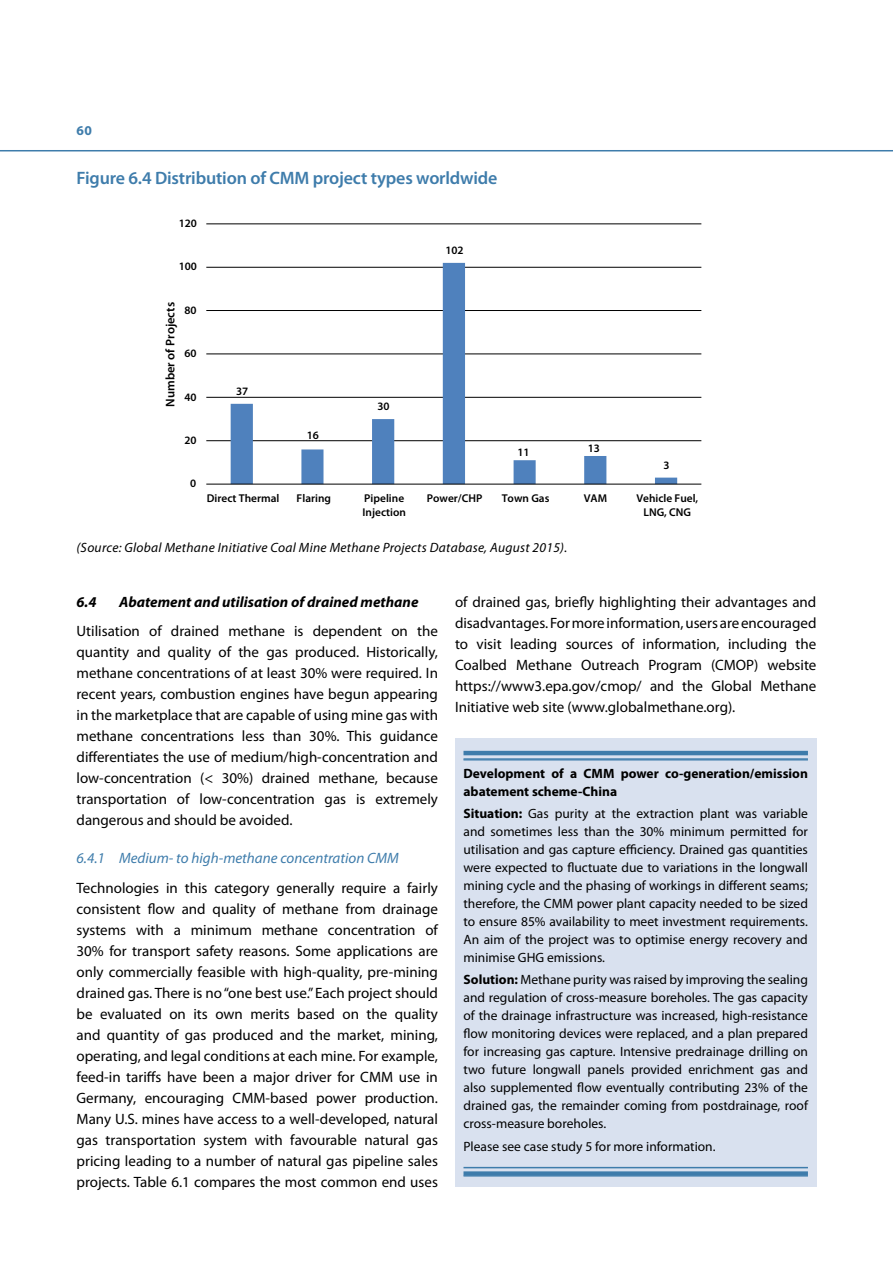
<style>
.page{position:relative;width:893px;height:1263px;background:#fff}
.page>*{position:absolute;margin:0;border:0;box-sizing:border-box;transform-origin:0 0}
.t1{font:600 18px "Myriad Pro";letter-spacing:-.01em;color:#3e7cab}
.t2{font:15px/21px "Myriad Pro";color:#000;text-align:justify}
.t3{font:italic 700 15px "Myriad Pro";color:#000}
.t4{font:italic 15px "Myriad Pro";color:#3e7cab}
.t5{font:13.5px/18px "Myriad Pro";color:#000;text-align:justify}
.t6{font:italic 13.5px "Myriad Pro";letter-spacing:.02em;color:#000}
.t7{font:700 13.5px/18px "Myriad Pro";color:#000}
.t8{font:700 13.5px "Myriad Pro";color:#3e7cab}
.t9{font:600 12.6px "Myriad Pro";color:#000}
.t10{font:600 11.4px/14px "Myriad Pro";color:#000}
.s1{font-weight:700}
</style>
<div class="page">
<hr style="left:0;top:150px;width:893px;height:1px;background:#3e7cab">
<hr style="left:206px;top:440px;width:495px;height:1px;background:#000">
<hr style="left:206px;top:397px;width:495px;height:1px;background:#000">
<hr style="left:206px;top:354px;width:495px;height:1px;background:#000">
<hr style="left:206px;top:310px;width:495px;height:1px;background:#000">
<hr style="left:206px;top:267px;width:495px;height:1px;background:#000">
<hr style="left:206px;top:224px;width:495px;height:1px;background:#000">
<svg style="left:231px;top:263px;width:446px;height:221px"></svg>
<hr style="left:206px;top:484px;width:495px;height:1px;background:#000">
<div style="left:455px;top:738px;width:361px;height:448px;background:#d9e1ef"></div>
<hr style="left:463px;top:751px;width:345px;height:4px;background:#3e7cab">
<hr style="left:463px;top:758px;width:345px;height:2px;background:#3e7cab">
<hr style="left:463px;top:760px;width:345px;height:1px;background:#3e7cab">
<hr style="left:463px;top:1167px;width:345px;height:1px;background:#3e7cab">
<div style="left:463px;top:1171px;width:345px;height:5px;background:#3e7cab"></div>
<hr style="left:463px;top:1176px;width:345px;height:1px;background:#3e7cab">
<p class="t8" style="left:77px;top:122px;width:17px">60</p>
<p class="t1" style="left:77px;top:166px;width:422px">Figure 6.4 Distribution of CMM project types worldwide</p>
<p class="t10" style="left:179px;top:216px;width:20px">120</p>
<p class="t10" style="left:179px;top:259px;width:20px">100</p>
<p class="t10" style="left:445px;top:243px;width:20px">102</p>
<p class="t9" style="left:162px;top:407px;width:106px;rotate:-90deg">Number of Projects</p>
<p class="t10" style="left:184px;top:303px;width:14px">80</p>
<p class="t10" style="left:184px;top:346px;width:14px">60</p>
<p class="t10" style="left:184px;top:390px;width:14px">40</p>
<p class="t10" style="left:184px;top:433px;width:14px">20</p>
<p class="t10" style="left:190px;top:476px;width:8px">0</p>
<p class="t10" style="left:236px;top:384px;width:14px">37</p>
<p class="t10" style="left:307px;top:428px;width:14px">16</p>
<p class="t10" style="left:378px;top:399px;width:14px">30</p>
<p class="t10" style="left:517px;top:445px;width:14px">11</p>
<p class="t10" style="left:588px;top:440px;width:14px">13</p>
<p class="t10" style="left:663px;top:458px;width:8px">3</p>
<p class="t10" style="left:207px;top:491px;width:74px">Direct Thermal</p>
<p class="t10" style="left:297px;top:491px;width:36px">Flaring</p>
<p class="t10" style="left:363px;top:491px;width:45px">Pipeline<br>Injection</p>
<p class="t10" style="left:427px;top:491px;width:57px">Power/CHP</p>
<p class="t10" style="left:502px;top:491px;width:49px">Town Gas</p>
<p class="t10" style="left:584px;top:491px;width:25px">VAM</p>
<p class="t10" style="left:636px;top:491px;width:63px;text-align:center">Vehicle Fuel,<br>LNG, CNG</p>
<p class="t6" style="left:77px;top:539px;width:492px">(Source: Global Methane Initiative Coal Mine Methane Projects Database, August 2015).</p>
<p class="t3" style="left:77px;top:592px;width:22px">6.4</p>
<p class="t3" style="left:119px;top:592px;width:301px">Abatement and utilisation of drained methane</p>
<p class="t2" style="left:77px;top:620px;width:363px">Utilisation of drained methane is dependent on the quantity and quality of the gas produced. Historically, methane concentrations of at least 30% were required. In recent years, combustion engines have begun appearing in the marketplace that are capable of using mine gas with methane concentrations less than 30%. This guidance differentiates the use of medium/high-concentration and low-concentration (&lt; 30%) drained methane, because transportation of low-concentration gas is extremely dangerous and should be avoided.</p>
<p class="t4" style="left:77px;top:849px;width:324px">6.4.1 Medium- to high-methane concentration CMM</p>
<p class="t2" style="left:77px;top:877px;width:363px">Technologies in this category generally require a fairly consistent flow and quality of methane from drainage systems with a minimum methane concentration of 30% for transport safety reasons. Some applications are only commercially feasible with high-quality, pre-mining drained gas. There is no “one best use.” Each project should be evaluated on its own merits based on the quality and quantity of gas produced and the market, mining, operating, and legal conditions at each mine. For example, feed-in tariffs have been a major driver for CMM use in Germany, encouraging CMM-based power production.<br>Many U.S. mines have access to a well-developed, natural gas transportation system with favourable natural gas pricing leading to a number of natural gas pipeline sales projects. Table 6.1 compares the most common end uses</p>
<p class="t2" style="left:455px;top:591px;width:363px">of drained gas, briefly highlighting their advantages and disadvantages. For more information, users are encouraged to visit leading sources of information, including the Coalbed Methane Outreach Program (CMOP) website https://www3.epa.gov/cmop/ and the Global Methane Initiative web site (www.globalmethane.org).</p>
<p class="t7" style="left:463px;top:764px;width:346px">Development of a CMM power co-generation/emission abatement scheme-China</p>
<p class="t5" style="left:463px;top:804px;width:346px"><span class="s1">Situation:</span> Gas purity at the extraction plant was variable and sometimes less than the 30% minimum permitted for utilisation and gas capture efficiency. Drained gas quantities were expected to fluctuate due to variations in the longwall mining cycle and the phasing of workings in different seams; therefore, the CMM power plant capacity needed to be sized to ensure 85% availability to meet investment requirements.<br>An aim of the project was to optimise energy recovery and minimise GHG emissions.</p>
<p class="t5" style="left:463px;top:970px;width:346px"><span class="s1">Solution:</span> Methane purity was raised by improving the sealing and regulation of cross-measure boreholes. The gas capacity of the drainage infrastructure was increased, high-resistance flow monitoring devices were replaced, and a plan prepared for increasing gas capture. Intensive predrainage drilling on two future longwall panels provided enrichment gas and also supplemented flow eventually contributing 23% of the drained gas, the remainder coming from postdrainage, roof cross-measure boreholes.</p>
<p class="t5" style="left:463px;top:1137px;width:254px">Please see case study 5 for more information.</p>
</div>
